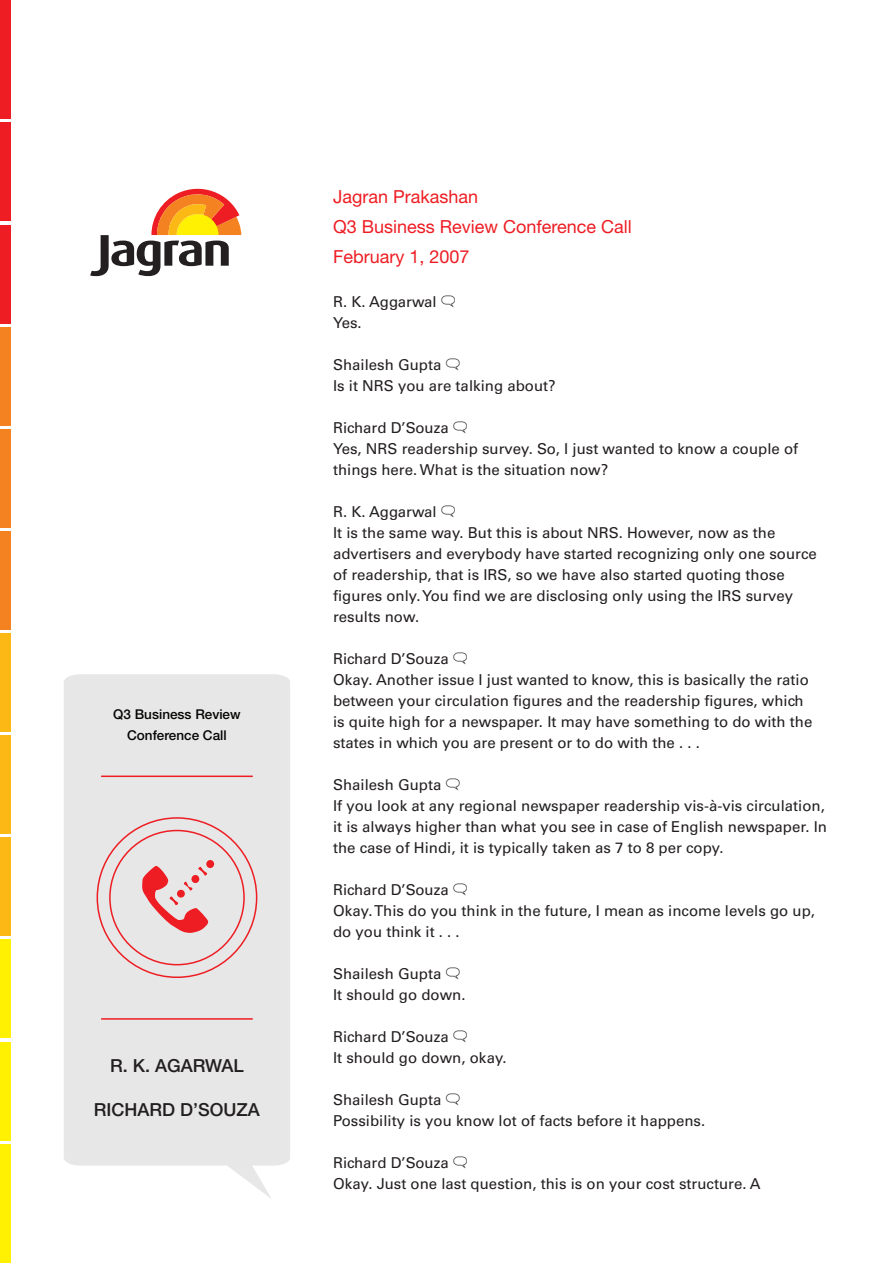
<style>
.page{position:relative;width:893px;height:1263px;background:#fff}
.page>*{position:absolute;margin:0;border:0;box-sizing:border-box;transform-origin:0 0}
.t1{font:18px/30px "Helvetica Neue";color:#ee1d23}
.t2{font:500 18px "Helvetica Neue";color:#231f20}
.t3{font:15px/21px "Univers LT Std";color:#231f20}
.t4{font:500 13.5px/21px "Helvetica Neue";color:#040503;text-align:center}
.s1{font-family:"Talk Balloons"}
</style>
<div class="page">
<svg style="left:64px;top:674px;width:226px;height:524px;background:#e7e6e5"></svg>
<hr style="left:101px;top:1018px;width:152px;height:2px;background:#ee1d23">
<hr style="left:101px;top:775px;width:152px;height:2px;background:#ee1d23">
<svg style="left:142px;top:860px;width:72px;height:73px;background:#e8abac"></svg>
<div style="left:0;top:327px;width:11px;height:98px;background:#f58220"></div>
<div style="left:0;top:429px;width:11px;height:98px;background:#f58220"></div>
<div style="left:0;top:531px;width:11px;height:99px;background:#f58220"></div>
<div style="left:0;top:0;width:11px;height:119px;background:#ee1d23"></div>
<div style="left:0;top:123px;width:11px;height:98px;background:#ee1d23"></div>
<div style="left:0;top:225px;width:11px;height:98px;background:#ee1d23"></div>
<div style="left:0;top:633px;width:11px;height:99px;background:#fcb814"></div>
<div style="left:0;top:735px;width:11px;height:99px;background:#fcb814"></div>
<div style="left:0;top:838px;width:11px;height:98px;background:#fcb814"></div>
<div style="left:0;top:940px;width:11px;height:98px;background:#fff101"></div>
<div style="left:0;top:1042px;width:11px;height:98px;background:#fff101"></div>
<div style="left:0;top:1144px;width:11px;height:119px;background:#fff101"></div>
<svg style="left:90px;top:188px;width:151px;height:88px"></svg>
<p class="t4" style="left:113px;top:704px;width:129px">Q3 Business Review<br>Conference Call</p>
<p class="t2" style="left:110px;top:1055px;width:135px">R. K. AGARWAL</p>
<p class="t2" style="left:94px;top:1098px;width:168px">RICHARD D’SOUZA</p>
<p class="t1" style="left:333px;top:181px;width:300px">Jagran Prakashan<br>Q3 Business Review Conference Call<br>February 1, 2007</p>
<p class="t3" style="left:333px;top:291px;width:124px">R. K. Aggarwal <span class="s1">L<br></span>Yes.</p>
<p class="t3" style="left:333px;top:354px;width:224px">Shailesh Gupta <span class="s1">L<br></span>Is it NRS you are talking about?</p>
<p class="t3" style="left:333px;top:417px;width:467px">Richard D’Souza <span class="s1">L<br></span>Yes, NRS readership survey. So, I just wanted to know a couple of things here. What is the situation now?</p>
<p class="t3" style="left:333px;top:501px;width:485px">R. K. Aggarwal <span class="s1">L<br></span>It is the same way. But this is about NRS. However, now as the advertisers and everybody have started recognizing only one source of readership, that is IRS, so we have also started quoting those figures only. You find we are disclosing only using the IRS survey results now.</p>
<p class="t3" style="left:333px;top:648px;width:481px">Richard D’Souza <span class="s1">L<br></span>Okay. Another issue I just wanted to know, this is basically the ratio between your circulation figures and the readership figures, which is quite high for a newspaper. It may have something to do with the states in which you are present or to do with the . . .</p>
<p class="t3" style="left:333px;top:774px;width:495px">Shailesh Gupta <span class="s1">L<br></span>If you look at any regional newspaper readership vis-à-vis circulation, it is always higher than what you see in case of English newspaper. In the case of Hindi, it is typically taken as 7 to 8 per copy.</p>
<p class="t3" style="left:333px;top:879px;width:483px">Richard D’Souza <span class="s1">L<br></span>Okay. This do you think in the future, I mean as income levels go up, do you think it . . .</p>
<p class="t3" style="left:333px;top:963px;width:134px">Shailesh Gupta <span class="s1">L<br></span>It should go down.</p>
<p class="t3" style="left:333px;top:1026px;width:175px">Richard D’Souza <span class="s1">L<br></span>It should go down, okay.</p>
<p class="t3" style="left:333px;top:1089px;width:374px">Shailesh Gupta <span class="s1">L<br></span>Possibility is you know lot of facts before it happens.</p>
<p class="t3" style="left:333px;top:1152px;width:429px">Richard D’Souza <span class="s1">L<br></span>Okay. Just one last question, this is on your cost structure. A</p>
</div>
